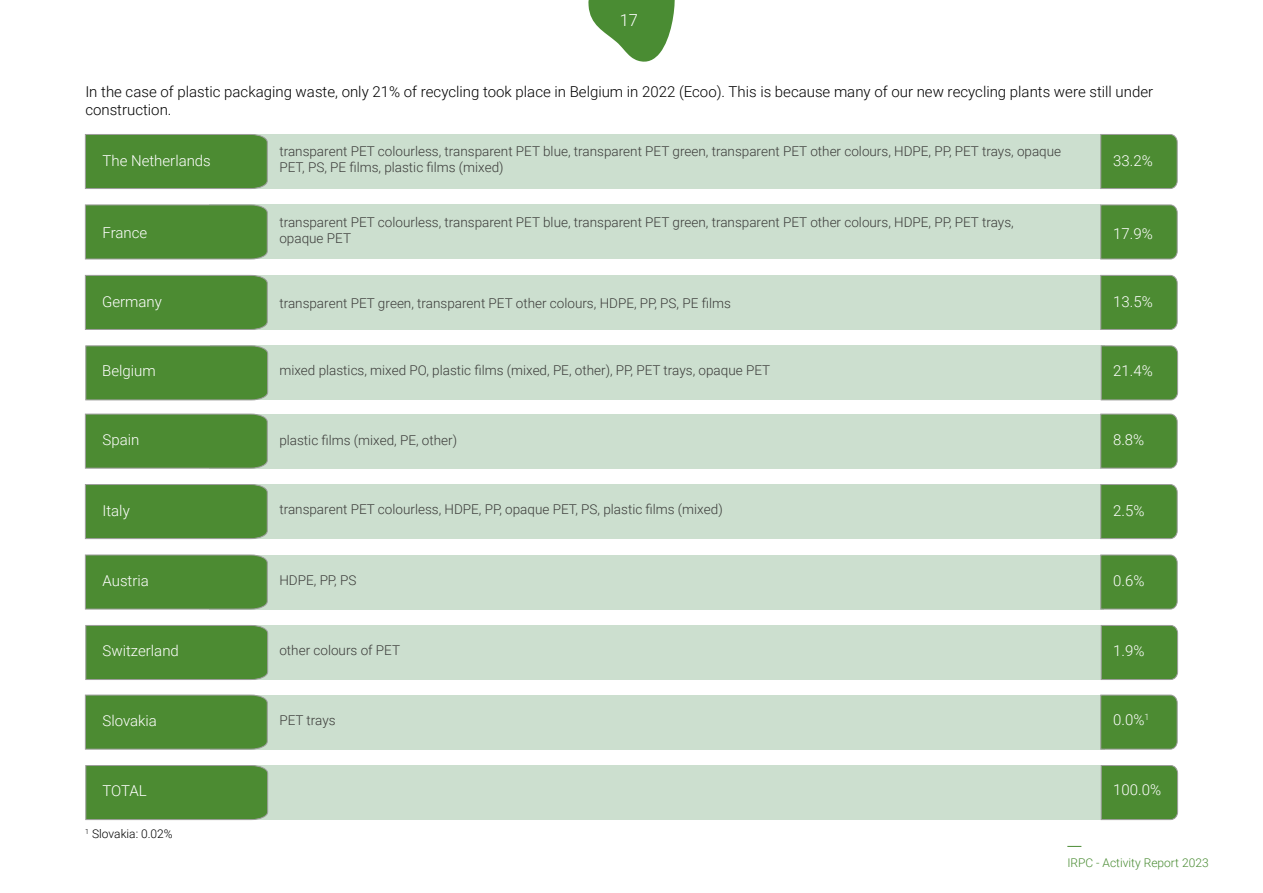
<style>
.page{position:relative;width:1263px;height:893px;background:#fff}
.page>*{position:absolute;margin:0;border:0;box-sizing:border-box;transform-origin:0 0}
.t1{font:300 16.5px "Roboto";color:#fff}
.t2{font:300 15px/18px "Roboto";color:#000}
.t3{font:300 15px "Roboto";color:#fff}
.t4{font:300 13.5px/16.2px "Roboto";color:#3c3c3a}
.t5{font:300 12px "Roboto";color:#4a8c33}
.t6{font:300 12px "Roboto";color:#000}
</style>
<div class="page">
<div style="left:210px;top:695px;width:894px;height:54px;background:#ccdfcf"></div>
<div style="left:254px;top:134px;width:847px;height:55px;background:#ccdfcf"></div>
<div style="left:85px;top:134px;width:182px;height:55px;background:#4c8b32"></div>
<div style="left:1101px;top:134px;width:76px;height:55px;background:#4c8b32"></div>
<div style="left:209px;top:275px;width:895px;height:54px;background:#ccdfcf"></div>
<div style="left:85px;top:275px;width:182px;height:55px;background:#4c8b32"></div>
<div style="left:1101px;top:275px;width:76px;height:55px;background:#4c8b32"></div>
<div style="left:209px;top:205px;width:892px;height:54px;background:#ccdfcf"></div>
<div style="left:85px;top:205px;width:182px;height:54px;background:#4c8b32"></div>
<div style="left:1101px;top:205px;width:76px;height:54px;background:#4c8b32"></div>
<div style="left:210px;top:346px;width:894px;height:54px;background:#ccdfcf"></div>
<div style="left:86px;top:346px;width:182px;height:54px;background:#4c8b32"></div>
<div style="left:1101px;top:346px;width:77px;height:54px;background:#4c8b32"></div>
<div style="left:209px;top:414px;width:892px;height:54px;background:#ccdfcf"></div>
<div style="left:85px;top:414px;width:182px;height:54px;background:#4c8b32"></div>
<div style="left:1101px;top:414px;width:76px;height:54px;background:#4c8b32"></div>
<div style="left:209px;top:555px;width:895px;height:54px;background:#ccdfcf"></div>
<div style="left:85px;top:555px;width:182px;height:54px;background:#4c8b32"></div>
<div style="left:1101px;top:555px;width:76px;height:54px;background:#4c8b32"></div>
<div style="left:209px;top:484px;width:892px;height:55px;background:#ccdfcf"></div>
<div style="left:85px;top:484px;width:182px;height:55px;background:#4c8b32"></div>
<div style="left:1101px;top:484px;width:76px;height:55px;background:#4c8b32"></div>
<div style="left:210px;top:625px;width:894px;height:55px;background:#ccdfcf"></div>
<div style="left:86px;top:625px;width:182px;height:55px;background:#4c8b32"></div>
<div style="left:1101px;top:625px;width:77px;height:55px;background:#4c8b32"></div>
<div style="left:85px;top:695px;width:182px;height:54px;background:#4c8b32"></div>
<div style="left:1101px;top:695px;width:76px;height:54px;background:#4c8b32"></div>
<div style="left:210px;top:765px;width:894px;height:55px;background:#ccdfcf"></div>
<div style="left:86px;top:765px;width:182px;height:55px;background:#4c8b32"></div>
<div style="left:1101px;top:765px;width:77px;height:55px;background:#4c8b32"></div>
<svg style="left:588px;top:0;width:87px;height:62px"></svg>
<svg style="left:1067px;top:846px;width:14px;height:1px"></svg>
<p class="t1" style="left:620px;top:9px;width:20px">17</p>
<p class="t2" style="left:85px;top:82px;width:1069px">In the case of plastic packaging waste, only 21% of recycling took place in Belgium in 2022 (Ecoo). This is because many of our new recycling plants were still under construction.</p>
<p class="t4" style="left:279px;top:143px;width:783px">transparent PET colourless, transparent PET blue, transparent PET green, transparent PET other colours, HDPE, PP, PET trays, opaque<br>PET, PS, PE films, plastic films (mixed)</p>
<p class="t3" style="left:102px;top:150px;width:110px">The Netherlands</p>
<p class="t3" style="left:1113px;top:150px;width:41px">33.2%</p>
<p class="t4" style="left:279px;top:213px;width:736px">transparent PET colourless, transparent PET blue, transparent PET green, transparent PET other colours, HDPE, PP, PET trays, opaque PET</p>
<p class="t3" style="left:102px;top:222px;width:46px">France</p>
<p class="t3" style="left:1113px;top:223px;width:41px">17.9%</p>
<p class="t3" style="left:102px;top:291px;width:61px">Germany</p>
<p class="t4" style="left:279px;top:294px;width:453px">transparent PET green, transparent PET other colours, HDPE, PP, PS, PE films</p>
<p class="t3" style="left:1113px;top:291px;width:41px">13.5%</p>
<p class="t3" style="left:102px;top:360px;width:55px">Belgium</p>
<p class="t4" style="left:279px;top:361px;width:492px">mixed plastics, mixed PO, plastic films (mixed, PE, other), PP, PET trays, opaque PET</p>
<p class="t3" style="left:1113px;top:360px;width:41px">21.4%</p>
<p class="t3" style="left:102px;top:429px;width:38px">Spain</p>
<p class="t4" style="left:279px;top:432px;width:179px">plastic films (mixed, PE, other)</p>
<p class="t3" style="left:1113px;top:429px;width:33px">8.8%</p>
<p class="t3" style="left:102px;top:500px;width:29px">Italy</p>
<p class="t4" style="left:279px;top:501px;width:445px">transparent PET colourless, HDPE, PP, opaque PET, PS, plastic films (mixed)</p>
<p class="t3" style="left:1113px;top:500px;width:33px">2.5%</p>
<p class="t3" style="left:102px;top:570px;width:48px">Austria</p>
<p class="t4" style="left:279px;top:571px;width:78px">HDPE, PP, PS</p>
<p class="t3" style="left:1113px;top:571px;width:33px">0.6%</p>
<p class="t3" style="left:102px;top:640px;width:78px">Switzerland</p>
<p class="t4" style="left:279px;top:641px;width:122px">other colours of PET</p>
<p class="t3" style="left:1113px;top:640px;width:33px">1.9%</p>
<p class="t3" style="left:102px;top:710px;width:56px">Slovakia</p>
<p class="t4" style="left:279px;top:712px;width:58px">PET trays</p>
<p class="t3" style="left:1113px;top:709px;width:38px">0.0%<sup>1</sup></p>
<p class="t3" style="left:102px;top:780px;width:46px">TOTAL</p>
<p class="t3" style="left:1113px;top:779px;width:49px">100.0%</p>
<p class="t6" style="left:85px;top:825px;width:89px"><sup>1</sup> Slovakia: 0.02%</p>
<p class="t5" style="left:1067px;top:854px;width:143px">IRPC - Activity Report 2023</p>
</div>
